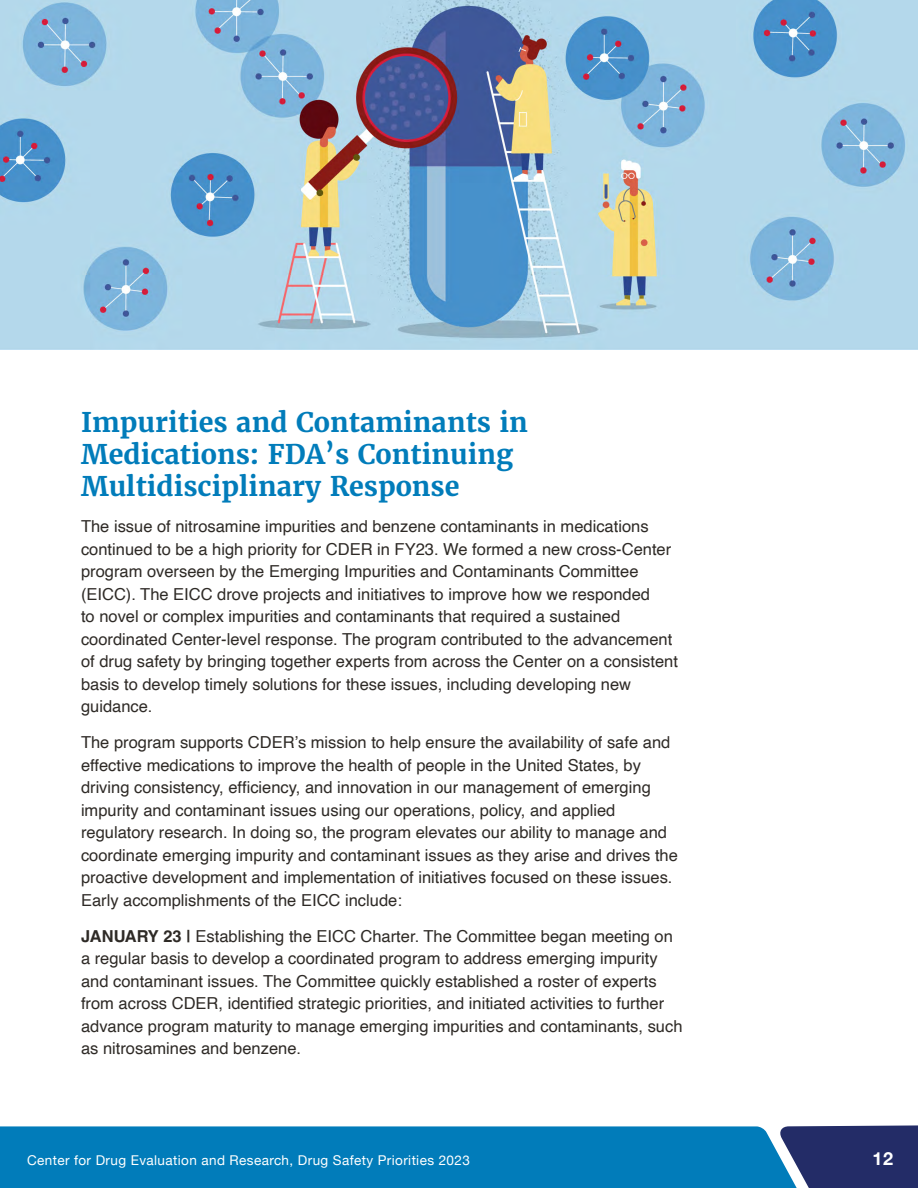
<style>
.page{position:relative;width:918px;height:1188px;background:#fff}
.page>*{position:absolute;margin:0;border:0;box-sizing:border-box;transform-origin:0 0}
.t1{font:700 27px/32.4px "Merriweather";color:#017cba}
.t2{font:700 18px "Helvetica Neue";color:#fff}
.Body{font:16.5px/22.5px "Helvetica";color:#2e2a26}
.t3{font:13.5px "Helvetica Neue";letter-spacing:.03em;color:#fff}
.s1{font-weight:700}
</style>
<div class="page">
<div style="left:803px;top:1125px;width:115px;height:63px;background:#232c67"></div>
<div style="left:0;top:1126px;width:803px;height:62px;background:#017cba"></div>
<img style="left:0;top:0;width:918px;height:350px">
<h1 class="t1" style="left:81px;top:406px;width:448px">Impurities and Contaminants in<br>Medications: FDA’s Continuing<br>Multidisciplinary Response</h1>
<p class="Body" style="left:81px;top:516px;width:599px">The issue of nitrosamine impurities and benzene contaminants in medications continued to be a high priority for CDER in FY23. We formed a new cross-Center program overseen by the Emerging Impurities and Contaminants Committee (EICC). The EICC drove projects and initiatives to improve how we responded<br>to novel or complex impurities and contaminants that required a sustained coordinated Center-level response. The program contributed to the advancement of drug safety by bringing together experts from across the Center on a consistent basis to develop timely solutions for these issues, including developing new guidance.</p>
<p class="Body" style="left:81px;top:732px;width:599px">The program supports CDER’s mission to help ensure the availability of safe and effective medications to improve the health of people in the United States, by driving consistency, efficiency, and innovation in our management of emerging impurity and contaminant issues using our operations, policy, and applied regulatory research. In doing so, the program elevates our ability to manage and coordinate emerging impurity and contaminant issues as they arise and drives the proactive development and implementation of initiatives focused on these issues.<br>Early accomplishments of the EICC include:</p>
<p class="Body" style="left:81px;top:925px;width:603px"><span class="s1">JANUARY 23 |</span> Establishing the EICC Charter. The Committee began meeting on a regular basis to develop a coordinated program to address emerging impurity and contaminant issues. The Committee quickly established a roster of experts from across CDER, identified strategic priorities, and initiated activities to further advance program maturity to manage emerging impurities and contaminants, such as nitrosamines and benzene.</p>
<p class="t3" style="left:27px;top:1150px;width:444px">Center for Drug Evaluation and Research, Drug Safety Priorities 2023</p>
<p class="t2" style="left:873px;top:1144px;width:22px">12</p>
</div>
